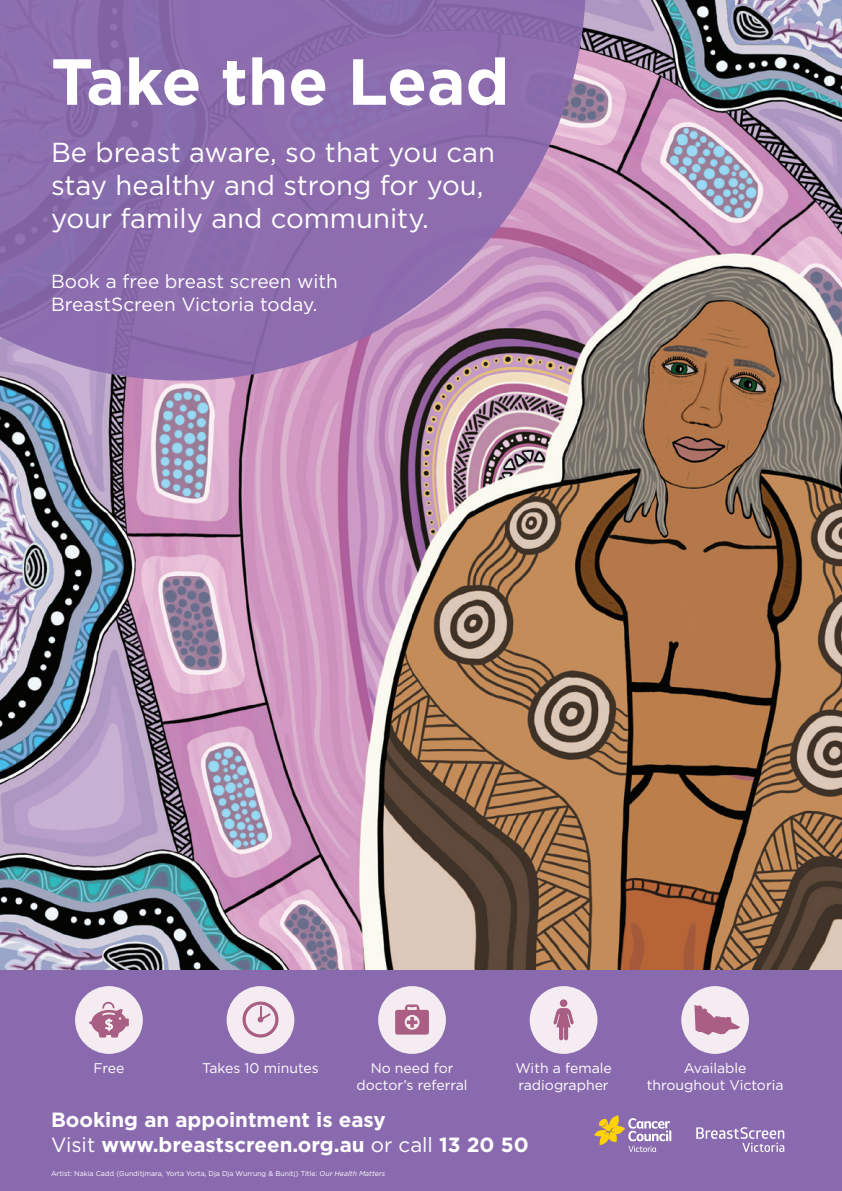
<style>
.page{position:relative;width:842px;height:1191px;background:#fff}
.page>*{position:absolute;margin:0;border:0;box-sizing:border-box;transform-origin:0 0}
.t1{font:700 65px "Gotham";color:#fff}
.t2{font:27.5px/33px "Gotham";color:#fff}
.t3{font:700 20.5px/24.7px "Gotham";color:#fff}
.t4{font:19px/22.8px "Gotham";color:#fff}
.t5{font:14px/16.8px "Gotham";color:#fff;text-align:center}
.t6{font:7px "Gotham";color:#fff}
.s1{font-weight:400}
.s2{font-style:italic}
</style>
<div class="page">
<div style="left:0;top:455px;width:842px;height:736px;background:#8a6aae"></div>
<img style="left:0;top:0;width:842px;height:969px">
<svg style="left:594px;top:1115px;width:77px;height:37px"></svg>
<svg style="left:696px;top:1127px;width:88px;height:25px"></svg>
<svg style="left:0;top:0;width:586px;height:380px;background:#9271ad"></svg>
<div style="left:227px;top:986px;width:67px;height:67px;background:#f4ecf0;border-radius:50%"></div>
<div style="left:378px;top:986px;width:68px;height:67px;background:#f4ecf0;border-radius:50%"></div>
<div style="left:530px;top:986px;width:67px;height:67px;background:#f4ecf0;border-radius:50%"></div>
<div style="left:75px;top:986px;width:68px;height:67px;background:#f4ecf0;border-radius:50%"></div>
<svg style="left:89px;top:1001px;width:40px;height:36px"></svg>
<svg style="left:242px;top:1001px;width:36px;height:36px"></svg>
<svg style="left:395px;top:1004px;width:34px;height:30px"></svg>
<svg style="left:553px;top:1008px;width:21px;height:33px"></svg>
<div style="left:560px;top:999px;width:7px;height:8px;background:#a95e84;border-radius:50%"></div>
<div style="left:681px;top:986px;width:68px;height:67px;background:#f4ecf0;border-radius:50%"></div>
<svg style="left:694px;top:1005px;width:46px;height:30px"></svg>
<h1 class="t1" style="left:51px;top:44px;width:460px">Take the Lead</h1>
<h2 class="t2" style="left:51px;top:135px;width:446px">Be breast aware, so that you can stay healthy and strong for you, your family and community.</h2>
<h3 class="t4" style="left:51px;top:270px;width:288px">Book a free breast screen with<br>BreastScreen Victoria today.</h3>
<p class="t5" style="left:202px;top:1059px;width:118px">Takes 10 minutes</p>
<p class="t5" style="left:357px;top:1059px;width:112px">No need for doctor’s referral</p>
<p class="t5" style="left:515px;top:1059px;width:98px;text-align:left">With a female radiographer</p>
<p class="t5" style="left:93px;top:1059px;width:33px">Free</p>
<p class="t5" style="left:647px;top:1059px;width:138px">Available throughout Victoria</p>
<h3 class="t3" style="left:51px;top:1107px;width:479px">Booking an appointment is easy<br><span class="s1">Visit</span> www.breastscreen.org.au <span class="s1">or call</span> 13 20 50</h3>
<p class="t6" style="left:51px;top:1169px;width:336px">Artist: Nakia Cadd (Gunditjmara, Yorta Yorta, Dja Dja Wurrung &amp; Bunitj) Title: <span class="s2">Our Health Matters</span></p>
</div>
